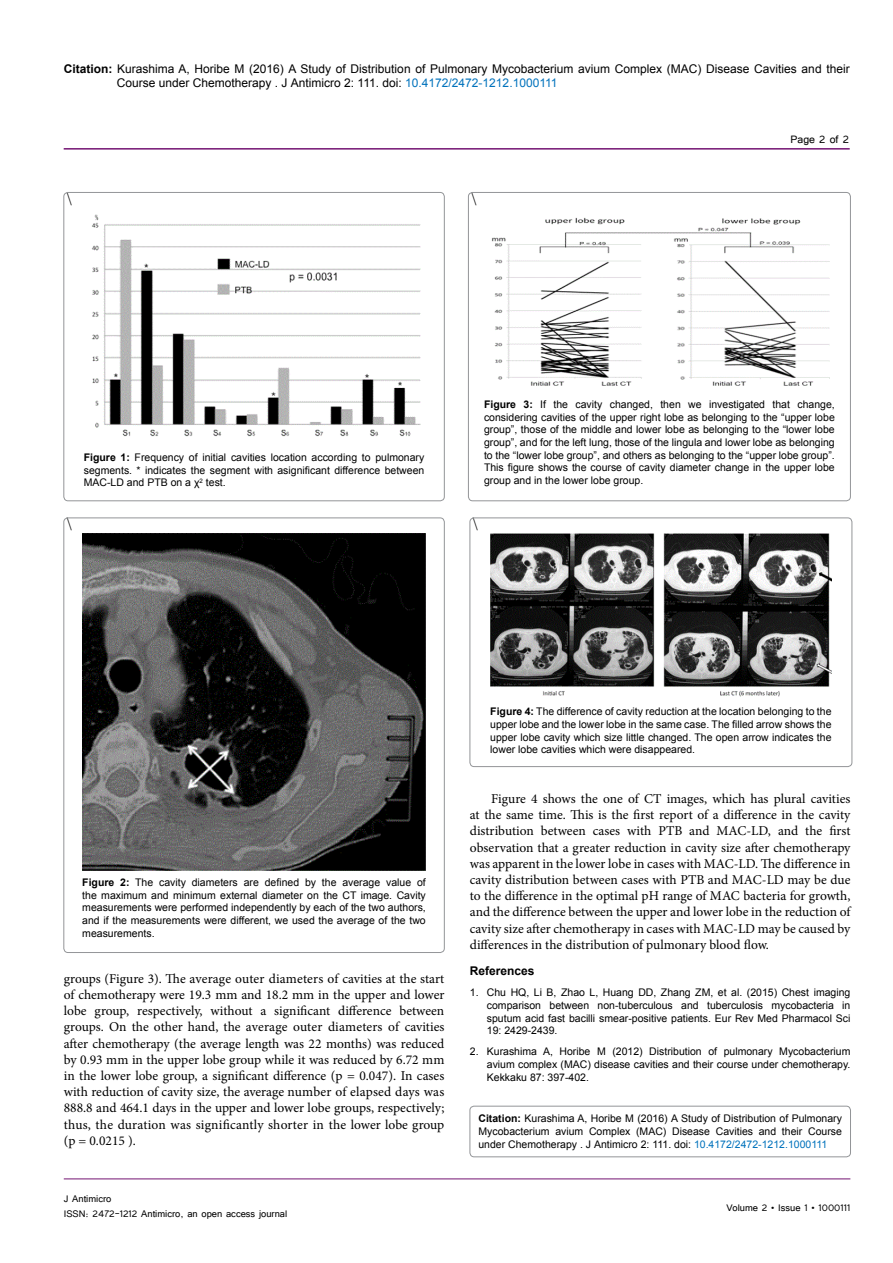
<style>
.page{position:relative;width:893px;height:1263px;background:#fff}
.page>*{position:absolute;margin:0;border:0;box-sizing:border-box;transform-origin:0 0}
.t1{font:18px "Times New Roman";color:#000}
.t2{font:13.5px/16.2px "Minion Pro";color:#000;text-align:justify}
.t3{font:13.5px "Tunga";color:#000}
.t4{font:12px/14.4px "Arial";color:#000}
.t5{font:12px/14.4px "Tunga";color:#000}
.t6{font:700 12px "Arial";color:#000}
.t7{font:10.5px/12.6px "Arial";color:#000;text-align:justify}
.s1{font-weight:700}
.s2{color:#0072bc}
</style>
<div class="page">
<hr style="left:64px;top:1179px;width:786px;height:1px;background:#741472">
<hr style="left:64px;top:148px;width:786px;height:2px;background:#741472">
<div style="left:470px;top:1106px;width:380px;height:51px;border:1px solid #939598;border-radius:4px"></div>
<img style="left:92px;top:214px;width:329px;height:223px">
<div style="left:64px;top:192px;width:380px;height:309px;border:1px solid #939598;border-radius:4px"></div>
<img style="left:82px;top:534px;width:344px;height:336px">
<img style="left:491px;top:217px;width:339px;height:169px">
<div style="left:468px;top:192px;width:382px;height:309px;border:1px solid #939598;border-radius:4px"></div>
<img style="left:490px;top:533px;width:341px;height:164px">
<div style="left:470px;top:518px;width:382px;height:249px;border:1px solid #939598;border-radius:4px"></div>
<p class="t4" style="left:117px;top:61px;width:734px;text-indent:-53px"><span class="s1">Citation:</span> Kurashima A, Horibe M (2016) A Study of Distribution of Pulmonary Mycobacterium avium Complex (MAC) Disease Cavities and their<br>Course under Chemotherapy . J Antimicro 2: 111. doi: <span class="s2">10.4172/2472-1212.1000111</span></p>
<h1 class="t1" style="left:67px;top:187px;width:7px">\</h1>
<h1 class="t1" style="left:471px;top:187px;width:7px">\</h1>
<p class="t3" style="left:790px;top:131px;width:60px">Page 2 of 2</p>
<h1 class="t1" style="left:67px;top:512px;width:7px">\</h1>
<p class="t7" style="left:84px;top:451px;width:342px"><span class="s1">Figure 1:</span> Frequency of initial cavities location according to pulmonary segments. * indicates the segment with asignificant difference between MAC-LD and PTB on a χ<sup>2</sup> test.</p>
<p class="t7" style="left:484px;top:398px;width:352px"><span class="s1">Figure 3:</span> If the cavity changed, then we investigated that change, considering cavities of the upper right lobe as belonging to the “upper lobe group”, those of the middle and lower lobe as belonging to the “lower lobe group”, and for the left lung, those of the lingula and lower lobe as belonging to the “lower lobe group”, and others as belonging to the “upper lobe group”.<br>This figure shows the course of cavity diameter change in the upper lobe group and in the lower lobe group.</p>
<h1 class="t1" style="left:473px;top:512px;width:7px">\</h1>
<p class="t7" style="left:82px;top:876px;width:345px"><span class="s1">Figure 2:</span> The cavity diameters are defined by the average value of the maximum and minimum external diameter on the CT image. Cavity measurements were performed independently by each of the two authors, and if the measurements were different, we used the average of the two measurements.</p>
<p class="t2" style="left:64px;top:970px;width:382px">groups (Figure 3). The average outer diameters of cavities at the start of chemotherapy were 19.3 mm and 18.2 mm in the upper and lower lobe group, respectively, without a significant difference between groups. On the other hand, the average outer diameters of cavities after chemotherapy (the average length was 22 months) was reduced by 0.93 mm in the upper lobe group while it was reduced by 6.72 mm in the lower lobe group, a significant difference (p = 0.047). In cases with reduction of cavity size, the average number of elapsed days was 888.8 and 464.1 days in the upper and lower lobe groups, respectively; thus, the duration was significantly shorter in the lower lobe group (p = 0.0215 ).</p>
<p class="t5" style="left:64px;top:1191px;width:225px">J Antimicro<br>ISSN: 2472-1212 Antimicro, an open access journal</p>
<p class="t7" style="left:490px;top:705px;width:343px"><span class="s1">Figure 4:</span> The difference of cavity reduction at the location belonging to the upper lobe and the lower lobe in the same case. The filled arrow shows the upper lobe cavity which size little changed. The open arrow indicates the lower lobe cavities which were disappeared.</p>
<p class="t2" style="left:470px;top:790px;width:382px;text-indent:21px">Figure 4 shows the one of CT images, which has plural cavities at the same time. This is the first report of a difference in the cavity distribution between cases with PTB and MAC-LD, and the first observation that a greater reduction in cavity size after chemotherapy was apparent in the lower lobe in cases with MAC-LD. The difference in cavity distribution between cases with PTB and MAC-LD may be due to the difference in the optimal pH range of MAC bacteria for growth, and the difference between the upper and lower lobe in the reduction of cavity size after chemotherapy in cases with MAC-LD may be caused by differences in the distribution of pulmonary blood flow.</p>
<p class="t6" style="left:470px;top:963px;width:66px">References</p>
<p class="t7" style="left:487px;top:986px;width:365px;text-indent:-17px">1. Chu HQ, Li B, Zhao L, Huang DD, Zhang ZM, et al. (2015) Chest imaging comparison between non-tuberculous and tuberculosis mycobacteria in sputum acid fast bacilli smear-positive patients. Eur Rev Med Pharmacol Sci 19: 2429-2439.</p>
<p class="t7" style="left:487px;top:1045px;width:365px;text-indent:-17px">2. Kurashima A, Horibe M (2012) Distribution of pulmonary Mycobacterium avium complex (MAC) disease cavities and their course under chemotherapy.<br>Kekkaku 87: 397-402.</p>
<p class="t7" style="left:478px;top:1112px;width:365px"><span class="s1">Citation:</span> Kurashima A, Horibe M (2016) A Study of Distribution of Pulmonary Mycobacterium avium Complex (MAC) Disease Cavities and their Course under Chemotherapy . J Antimicro 2: 111. doi: <span class="s2">10.4172/2472-1212.1000111</span></p>
<p class="t5" style="left:726px;top:1200px;width:126px">Volume 2 • Issue 1 • 1000111</p>
</div>
